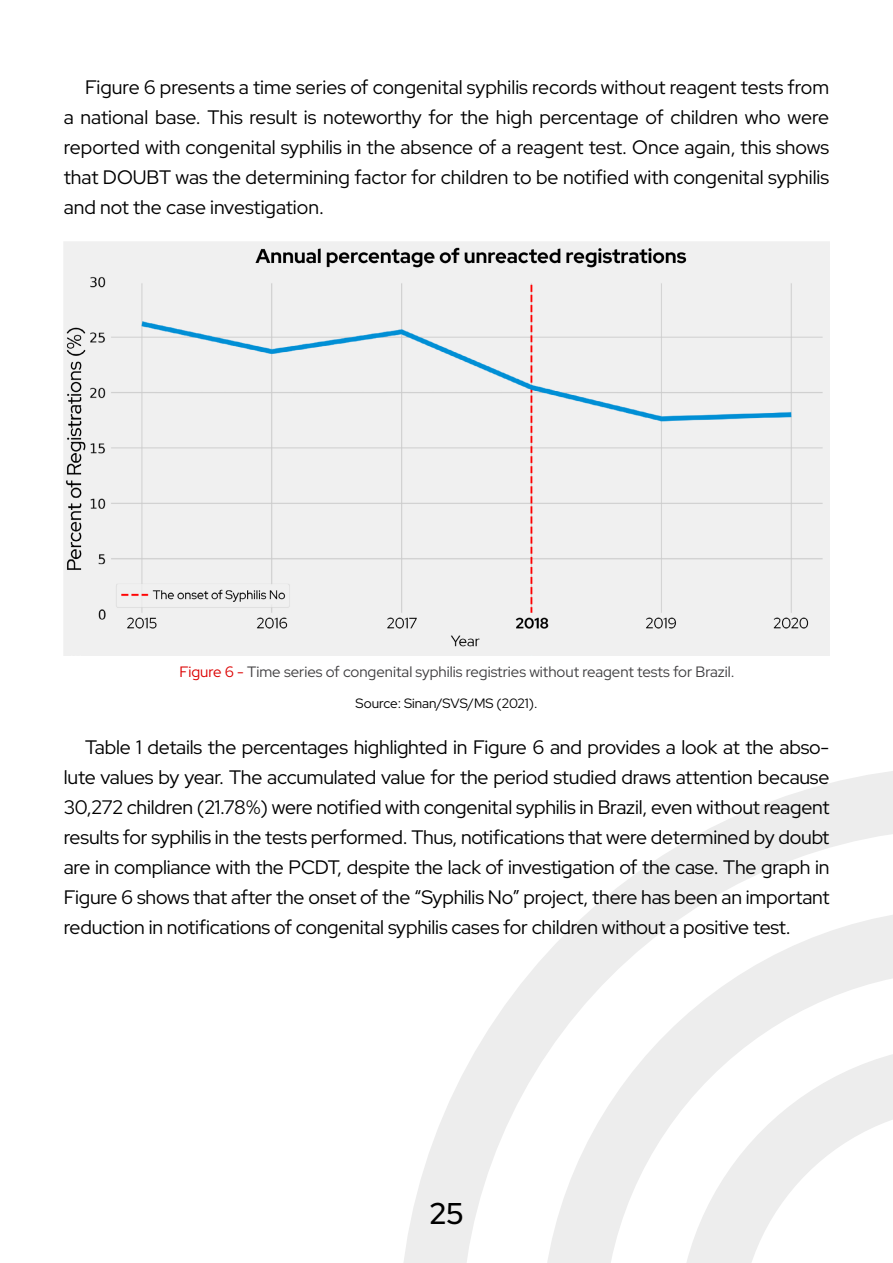
<style>
.page{position:relative;width:893px;height:1263px;background:#fff}
.page>*{position:absolute;margin:0;border:0;box-sizing:border-box;transform-origin:0 0}
.t1{font:300 30px "Red Hat Display";color:#000}
.t2{font:300 19.5px/30px "Red Hat Display";letter-spacing:-.01em;color:#000;text-align:justify}
.t3{font:300 15px "Red Hat Display";color:#414042}
.t4{font:300 13.5px "Red Hat Display";color:#000}
.s1{color:#dc0000}
</style>
<div class="page">
<svg style="left:404px;top:771px;width:489px;height:492px"></svg>
<svg style="left:541px;top:908px;width:352px;height:355px"></svg>
<svg style="left:677px;top:1044px;width:216px;height:219px"></svg>
<div style="left:64px;top:242px;width:765px;height:414px;background:#f0f0f0"></div>
<p class="t2" style="left:64px;top:71px;width:767px;text-indent:21px">Figure 6 presents a time series of congenital syphilis records without reagent tests from a national base. This result is noteworthy for the high percentage of children who were reported with congenital syphilis in the absence of a reagent test. Once again, this shows that DOUBT was the determining factor for children to be notified with congenital syphilis and not the case investigation.</p>
<p class="t3" style="left:180px;top:662px;width:557px"><span class="s1">Figure 6 -</span> Time series of congenital syphilis registries without reagent tests for Brazil.</p>
<p class="t4" style="left:356px;top:694px;width:183px">Source: Sinan/SVS/MS (2021).</p>
<p class="t2" style="left:64px;top:731px;width:767px;text-indent:21px">Table 1 details the percentages highlighted in Figure 6 and provides a look at the abso&shy;lute values by year. The accumulated value for the period studied draws attention because 30,272 children (21.78%) were notified with congenital syphilis in Brazil, even without reagent results for syphilis in the tests performed. Thus, notifications that were determined by doubt are in compliance with the PCDT, despite the lack of investigation of the case. The graph in Figure 6 shows that after the onset of the “Syphilis No” project, there has been an important reduction in notifications of congenital syphilis cases for children without a positive test.</p>
<h1 class="t1" style="left:429px;top:1194px;width:36px">25</h1>
</div>
